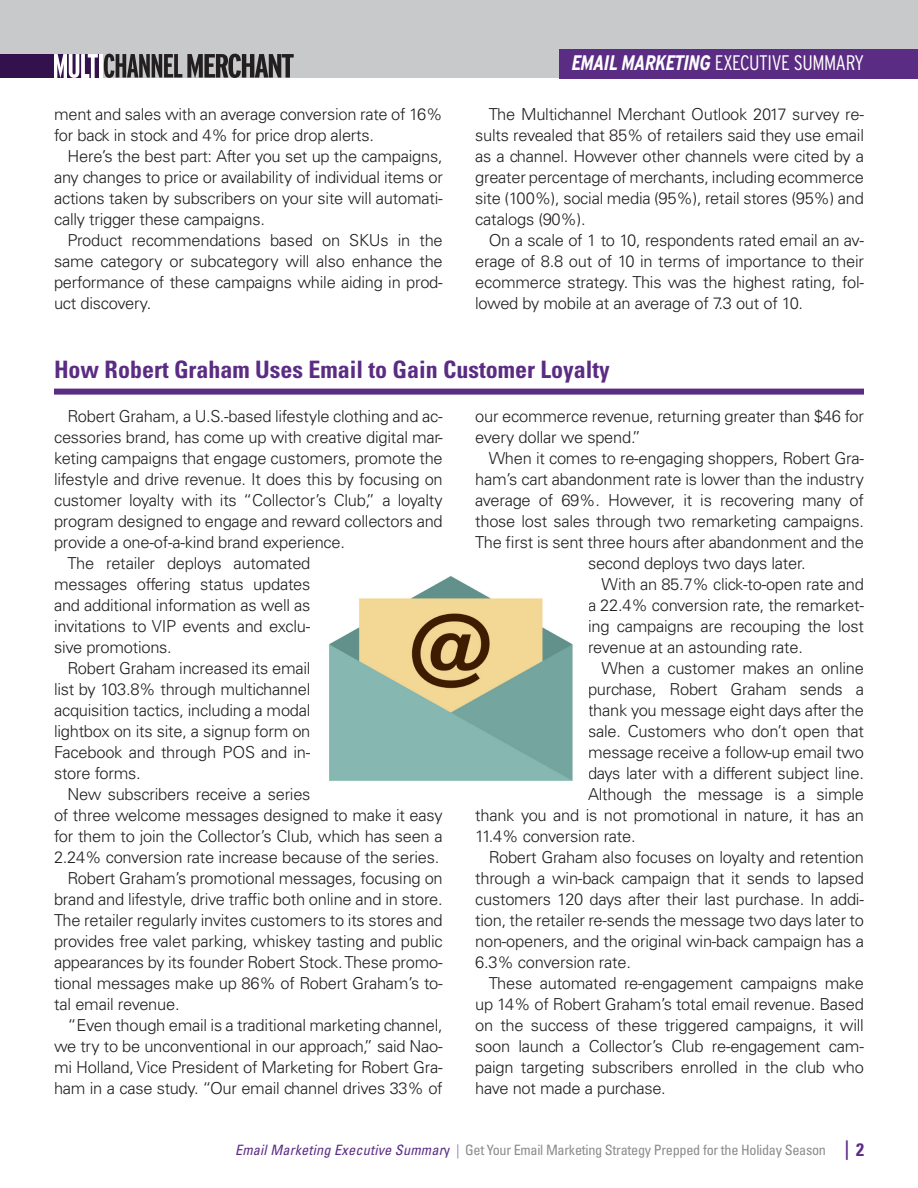
<style>
.page{position:relative;width:918px;height:1188px;background:#fff}
.page>*{position:absolute;margin:0;border:0;box-sizing:border-box;transform-origin:0 0}
.Main_Body_Subtitle_1{font:700 condensed 24px "Univers LT Std";color:#5b2c83}
.t1{font:300 condensed 21px "Interstate";letter-spacing:-.02em;color:#fff}
.Main_Body_1{font:300 16.5px/21px "Univers LT Std";letter-spacing:-.015em;color:#231f20;text-align:justify}
.t2{font:condensed 14.25px "Univers LT Std";letter-spacing:-.02em;color:#8a8c8e}
.s1{font-weight:700;font-style:italic}
.s2{font-style:italic;color:#5b2c83}
.s3{color:#5b2c83}
.s4{color:#957baf}
.s5{font-weight:700;font-size:19.5px;color:#5b2c83}
.s6{font-weight:700;font-size:18px;color:#5b2c83}
</style>
<div class="page">
<div style="left:0;top:0;width:918px;height:78px;background:#c7c9cb"></div>
<div style="left:559px;top:49px;width:359px;height:29px;background:#5b2c83"></div>
<div style="left:0;top:54px;width:102px;height:24px;background:#33114d"></div>
<svg style="left:54px;top:54px;width:44px;height:24px"></svg>
<hr style="left:99px;top:54px;width:3px;height:24px;background:#fff">
<svg style="left:104px;top:54px;width:190px;height:24px"></svg>
<div style="left:54px;top:389px;width:810px;height:6px;background:#5b2c83"></div>
<img style="left:329px;top:576px;width:244px;height:205px">
<p class="Main_Body_1" style="left:54px;top:104px;width:390px">ment and sales with an average conversion rate of 16% for back in stock and 4% for price drop alerts.</p>
<p class="Main_Body_1" style="left:54px;top:146px;width:390px;text-indent:14px">Here’s the best part: After you set up the campaigns, any changes to price or availability of individual items or actions taken by subscribers on your site will automati&shy;cally trigger these campaigns.</p>
<p class="Main_Body_1" style="left:54px;top:230px;width:390px;text-indent:14px">Product recommendations based on SKUs in the same category or subcategory will also enhance the performance of these campaigns while aiding in prod&shy;uct discovery.</p>
<p class="t1" style="left:572px;top:51px;width:294px"><span class="s1">EMAIL MARKETING</span> EXECUTIVE SUMMARY</p>
<p class="Main_Body_1" style="left:475px;top:104px;width:390px;text-indent:14px">The Multichannel Merchant Outlook 2017 survey re&shy;sults revealed that 85% of retailers said they use email as a channel. However other channels were cited by a greater percentage of merchants, including ecommerce site (100%), social media (95%), retail stores (95%) and catalogs (90%).</p>
<p class="Main_Body_1" style="left:475px;top:230px;width:390px;text-indent:14px">On a scale of 1 to 10, respondents rated email an av&shy;erage of 8.8 out of 10 in terms of importance to their ecommerce strategy. This was the highest rating, fol&shy;lowed by mobile at an average of 7.3 out of 10.</p>
<p class="Main_Body_Subtitle_1" style="left:54px;top:355px;width:557px">How Robert Graham Uses Email to Gain Customer Loyalty</p>
<p class="Main_Body_1" style="left:54px;top:406px;width:390px;text-indent:14px">Robert Graham, a U.S.-based lifestyle clothing and ac&shy;cessories brand, has come up with creative digital mar&shy;keting campaigns that engage customers, promote the lifestyle and drive revenue. It does this by focusing on customer loyalty with its “Collector’s Club,” a loyalty program designed to engage and reward collectors and provide a one-of-a-kind brand experience.</p>
<p class="Main_Body_1" style="left:54px;top:553px;width:258px;text-indent:14px">The retailer deploys automated messages offering status updates and additional information as well as invitations to VIP events and exclu&shy;sive promotions.</p>
<p class="Main_Body_1" style="left:54px;top:658px;width:258px;text-indent:14px">Robert Graham increased its email list by 103.8% through multichannel acquisition tactics, including a modal lightbox on its site, a signup form on Facebook and through POS and in&shy;store forms.</p>
<p class="Main_Body_1" style="left:54px;top:784px;width:390px;text-align:left;text-indent:14px">New subscribers receive a series<br>of three welcome messages designed to make it easy for them to join the Collector’s Club, which has seen a 2.24% conversion rate increase because of the series.</p>
<p class="Main_Body_1" style="left:54px;top:868px;width:390px;text-indent:14px">Robert Graham’s promotional messages, focusing on brand and lifestyle, drive traffic both online and in store.<br>The retailer regularly invites customers to its stores and provides free valet parking, whiskey tasting and public appearances by its founder Robert Stock. These promo&shy;tional messages make up 86% of Robert Graham’s to&shy;tal email revenue.</p>
<p class="Main_Body_1" style="left:54px;top:1015px;width:390px;text-indent:14px">“Even though email is a traditional marketing channel, we try to be unconventional in our approach,” said Nao&shy;mi Holland, Vice President of Marketing for Robert Gra&shy;ham in a case study. “Our email channel drives 33% of</p>
<p class="Main_Body_1" style="left:475px;top:406px;width:390px">our ecommerce revenue, returning greater than $46 for every dollar we spend.”</p>
<p class="Main_Body_1" style="left:489px;top:448px;width:377px">When it comes to re-engaging shoppers, Robert Gra-</p>
<p class="Main_Body_1" style="left:475px;top:469px;width:390px">ham’s cart abandonment rate is lower than the industry</p>
<p class="Main_Body_1" style="left:475px;top:490px;width:390px">average of 69%. However, it is recovering many of</p>
<p class="Main_Body_1" style="left:475px;top:511px;width:390px">those lost sales through two remarketing campaigns.</p>
<p class="Main_Body_1" style="left:475px;top:532px;width:390px">The first is sent three hours after abandonment and the</p>
<p class="Main_Body_1" style="left:588px;top:553px;width:219px">second deploys two days later.</p>
<p class="Main_Body_1" style="left:588px;top:574px;width:277px;text-indent:14px">With an 85.7% click-to-open rate and a 22.4% conversion rate, the remarket&shy;ing campaigns are recouping the lost revenue at an astounding rate.</p>
<p class="Main_Body_1" style="left:602px;top:658px;width:264px">When a customer makes an online</p>
<p class="Main_Body_1" style="left:588px;top:679px;width:277px">purchase, Robert Graham sends a</p>
<p class="Main_Body_1" style="left:588px;top:700px;width:277px">thank you message eight days after the</p>
<p class="Main_Body_1" style="left:588px;top:721px;width:277px">sale. Customers who don’t open that</p>
<p class="Main_Body_1" style="left:588px;top:742px;width:277px">message receive a follow-up email two</p>
<p class="Main_Body_1" style="left:588px;top:763px;width:277px">days later with a different subject line.</p>
<p class="Main_Body_1" style="left:588px;top:784px;width:277px">Although the message is a simple</p>
<p class="Main_Body_1" style="left:475px;top:805px;width:390px">thank you and is not promotional in nature, it has an</p>
<p class="Main_Body_1" style="left:475px;top:826px;width:162px">11.4% conversion rate.</p>
<p class="Main_Body_1" style="left:475px;top:847px;width:390px;text-indent:14px">Robert Graham also focuses on loyalty and retention through a win-back campaign that it sends to lapsed customers 120 days after their last purchase. In addi&shy;tion, the retailer re-sends the message two days later to non-openers, and the original win-back campaign has a 6.3% conversion rate.</p>
<p class="Main_Body_1" style="left:475px;top:973px;width:390px;text-indent:14px">These automated re-engagement campaigns make up 14% of Robert Graham’s total email revenue. Based on the success of these triggered campaigns, it will soon launch a Collector’s Club re-engagement cam&shy;paign targeting subscribers enrolled in the club who have not made a purchase.</p>
<p class="t2" style="left:235px;top:1140px;width:630px"><span class="s2">Email Marketing Executive Summar</span><span class="s3">y</span> <span class="s4">|</span> Get Your Email Marketing Strategy Prepped for the Holiday Season <span class="s5">|</span> <span class="s6">2</span></p>
</div>
